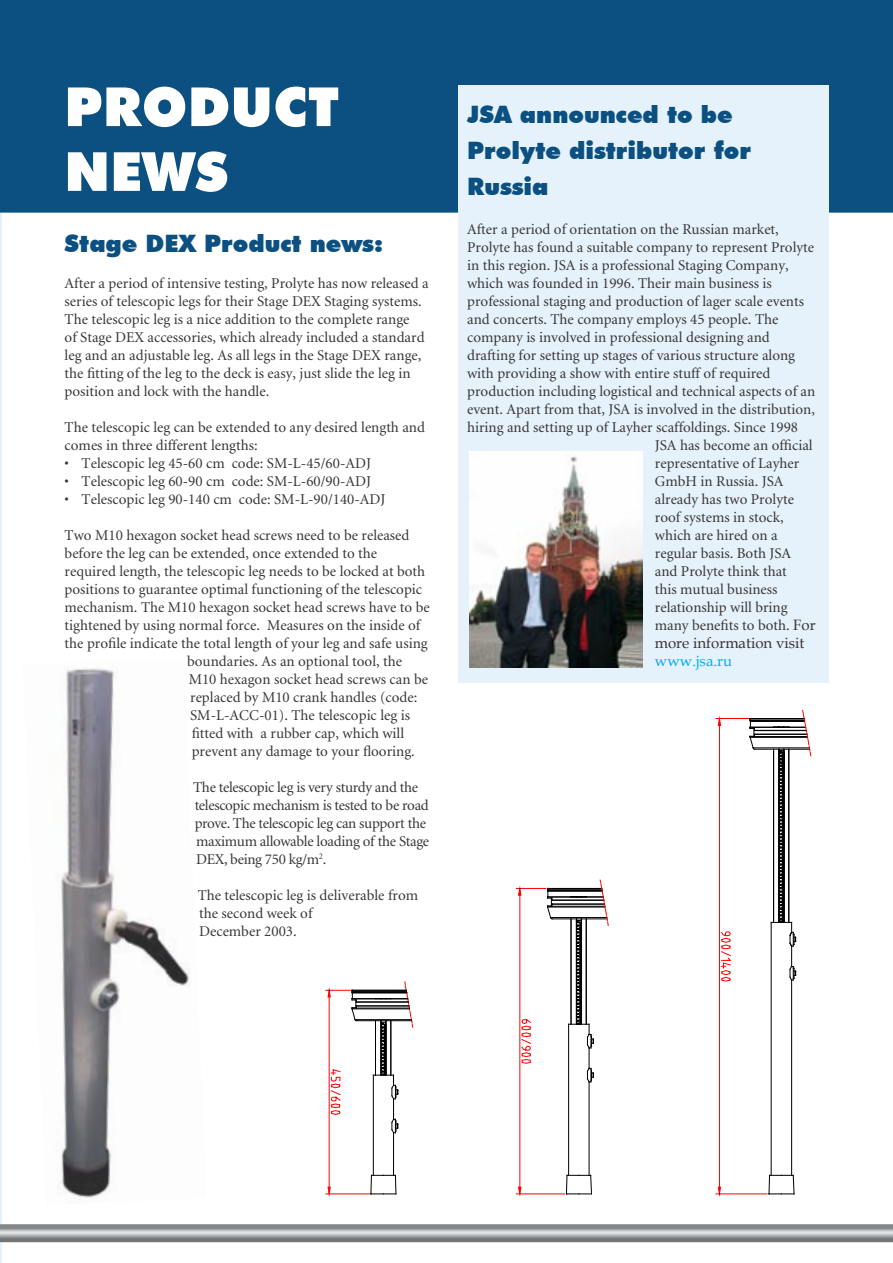
<style>
.page{position:relative;width:893px;height:1263px;background:#fff}
.page>*{position:absolute;margin:0;border:0;box-sizing:border-box;transform-origin:0 0}
.Head{font:900 54px "Futura BT";letter-spacing:.005em;color:#fff}
.kleinekop{font:900 24px/36px "Futura BT";color:#0b5081}
.body{font:15px/18px "Minion";color:#373535}
.body-2{font:15px/18px "Minion";letter-spacing:-.02em;color:#373535}
.body-3{font:15px "Book Antiqua";color:#373535}
.body-4{font:15px "Book Antiqua";color:#00b0f0}
.s1{font-family:"Book Antiqua"}
</style>
<div class="page">
<hr style="left:0;top:196px;width:2px;height:1067px;background:#e5f2fb">
<svg style="left:325px;top:709px;width:487px;height:488px"></svg>
<hr style="left:716px;top:718px;width:32px;height:1px;background:#f00">
<hr style="left:716px;top:1194px;width:51px;height:1px;background:#f00">
<hr style="left:719px;top:725px;width:1px;height:462px;background:#f00">
<svg style="left:718px;top:717px;width:3px;height:9px"></svg>
<svg style="left:721px;top:931px;width:10px;height:51px"></svg>
<svg style="left:718px;top:1187px;width:3px;height:8px"></svg>
<hr style="left:357px;top:1020px;width:55px;height:1px;background:#000">
<hr style="left:355px;top:1019px;width:56px;height:1px;background:#000">
<hr style="left:326px;top:1194px;width:43px;height:1px;background:#f00">
<hr style="left:329px;top:997px;width:1px;height:190px;background:#f00">
<svg style="left:328px;top:1187px;width:3px;height:8px"></svg>
<svg style="left:331px;top:1069px;width:10px;height:46px"></svg>
<hr style="left:516px;top:1194px;width:49px;height:1px;background:#f00">
<hr style="left:516px;top:888px;width:30px;height:1px;background:#f00">
<hr style="left:520px;top:895px;width:1px;height:292px;background:#f00">
<svg style="left:518px;top:1187px;width:3px;height:8px"></svg>
<svg style="left:521px;top:1019px;width:10px;height:45px"></svg>
<svg style="left:518px;top:887px;width:3px;height:8px"></svg>
<hr style="left:352px;top:1008px;width:57px;height:1px;background:#000">
<hr style="left:356px;top:1006px;width:53px;height:1px;background:#000">
<hr style="left:352px;top:998px;width:56px;height:1px;background:#000">
<hr style="left:352px;top:999px;width:56px;height:1px;background:#000">
<hr style="left:352px;top:992px;width:54px;height:1px;background:#000">
<hr style="left:352px;top:991px;width:54px;height:1px;background:#000">
<hr style="left:352px;top:990px;width:54px;height:1px;background:#000">
<svg style="left:326px;top:988px;width:31px;height:33px"></svg>
<hr style="left:356px;top:1002px;width:52px;height:1px;background:#000">
<hr style="left:356px;top:1001px;width:52px;height:1px;background:#000">
<svg style="left:370px;top:1174px;width:27px;height:21px"></svg>
<hr style="left:393px;top:1133px;width:1px;height:42px;background:#000">
<hr style="left:373px;top:1075px;width:1px;height:100px;background:#000">
<svg style="left:373px;top:981px;width:40px;height:152px"></svg>
<hr style="left:552px;top:919px;width:55px;height:1px;background:#000">
<hr style="left:551px;top:917px;width:56px;height:1px;background:#000">
<hr style="left:548px;top:906px;width:57px;height:1px;background:#000">
<hr style="left:548px;top:907px;width:57px;height:1px;background:#000">
<hr style="left:552px;top:904px;width:52px;height:1px;background:#000">
<hr style="left:548px;top:896px;width:55px;height:1px;background:#000">
<hr style="left:548px;top:897px;width:55px;height:1px;background:#000">
<hr style="left:552px;top:900px;width:52px;height:1px;background:#000">
<hr style="left:548px;top:890px;width:54px;height:1px;background:#000">
<hr style="left:548px;top:891px;width:54px;height:1px;background:#000">
<hr style="left:548px;top:889px;width:54px;height:1px;background:#000">
<hr style="left:548px;top:888px;width:54px;height:1px;background:#000">
<svg style="left:547px;top:888px;width:6px;height:32px"></svg>
<hr style="left:750px;top:718px;width:54px;height:1px;background:#000">
<hr style="left:750px;top:720px;width:54px;height:1px;background:#000">
<hr style="left:750px;top:721px;width:54px;height:1px;background:#000">
<hr style="left:754px;top:730px;width:52px;height:1px;background:#000">
<hr style="left:750px;top:727px;width:56px;height:1px;background:#000">
<hr style="left:754px;top:734px;width:53px;height:1px;background:#000">
<hr style="left:750px;top:737px;width:57px;height:1px;background:#000">
<hr style="left:750px;top:736px;width:57px;height:1px;background:#000">
<hr style="left:753px;top:748px;width:56px;height:1px;background:#000">
<hr style="left:755px;top:749px;width:55px;height:1px;background:#000">
<svg style="left:802px;top:710px;width:9px;height:46px"></svg>
<svg style="left:749px;top:718px;width:6px;height:32px"></svg>
<svg style="left:566px;top:1174px;width:26px;height:21px"></svg>
<hr style="left:589px;top:1082px;width:1px;height:93px;background:#000">
<hr style="left:568px;top:1024px;width:1px;height:151px;background:#000">
<svg style="left:569px;top:879px;width:40px;height:203px"></svg>
<hr style="left:791px;top:980px;width:1px;height:195px;background:#000">
<hr style="left:771px;top:922px;width:1px;height:253px;background:#000">
<svg style="left:768px;top:1174px;width:27px;height:21px"></svg>
<svg style="left:771px;top:750px;width:25px;height:231px"></svg>
<div style="left:0;top:0;width:893px;height:213px;background:#0b5081"></div>
<svg style="left:0;top:1224px;width:893px;height:18px;background:#9e9fa1"></svg>
<div style="left:459px;top:85px;width:370px;height:598px;background:#e5f2fb"></div>
<img style="left:469px;top:452px;width:173px;height:215px">
<img style="left:60px;top:668px;width:129px;height:530px">
<p class="Head" style="left:64px;top:74px;width:276px">PRODUCT</p>
<p class="Head" style="left:64px;top:139px;width:165px">NEWS</p>
<p class="kleinekop" style="left:65px;top:225px;width:320px">Stage DEX Product news:</p>
<p class="body" style="left:65px;top:275px;width:365px">After a period of intensive testing, Prolyte has now released a series of telescopic legs for their Stage DEX Staging systems.</p>
<p class="body" style="left:65px;top:311px;width:361px">The telescopic leg is a nice addition to the complete range of Stage DEX accessories, which already included a standard leg and an adjustable leg. As all legs in the Stage DEX range, the fitting of the leg to the deck is easy, just slide the leg in position and lock with the handle.</p>
<p class="body" style="left:65px;top:419px;width:362px">The telescopic leg can be extended to any desired length and comes in three different lengths:</p>
<p class="body" style="left:65px;top:455px;width:308px">• Telescopic leg 45-60 cm code: SM-L-45/60-ADJ</p>
<p class="body" style="left:65px;top:473px;width:308px">• Telescopic leg 60-90 cm code: SM-L-60/90-ADJ</p>
<p class="body" style="left:65px;top:491px;width:322px">• Telescopic leg 90-140 cm code: SM-L-90/140-ADJ</p>
<p class="body" style="left:65px;top:527px;width:346px">Two M10 hexagon socket head screws need to be released</p>
<p class="body" style="left:65px;top:545px;width:314px">before the leg can be extended, once extended to the</p>
<p class="body" style="left:65px;top:563px;width:362px">required length, the telescopic leg needs to be locked at both</p>
<p class="body" style="left:65px;top:581px;width:359px">positions to guarantee optimal functioning of the telescopic</p>
<p class="body" style="left:65px;top:599px;width:367px">mechanism. The M10 hexagon socket head screws have to be</p>
<p class="body" style="left:65px;top:617px;width:357px">tightened by using normal force. Measures on the inside of</p>
<p class="body" style="left:65px;top:635px;width:365px">the profile indicate the total length of your leg and safe using</p>
<p class="body" style="left:187px;top:653px;width:216px">boundaries. As an optional tool, the</p>
<p class="body" style="left:189px;top:671px;width:241px">M10 hexagon socket head screws can be</p>
<p class="body" style="left:190px;top:689px;width:229px">replaced by M10 crank handles (code:</p>
<p class="body" style="left:190px;top:707px;width:221px">SM-L-ACC-01). The telescopic leg is</p>
<p class="body" style="left:192px;top:725px;width:214px">fitted with a rubber cap, which will</p>
<p class="body" style="left:192px;top:743px;width:225px">prevent any damage to your flooring.</p>
<p class="body-2" style="left:193px;top:779px;width:238px">The telescopic leg is very sturdy and the telescopic mechanism is tested to be road prove. The telescopic leg can support the maximum allowable loading of the Stage DEX, being 750 kg/m<sup>2</sup>.</p>
<p class="body" style="left:198px;top:887px;width:222px">The telescopic leg is deliverable from the second week of</p>
<p class="body" style="left:199px;top:923px;width:99px">December 2003.</p>
<p class="kleinekop" style="left:467px;top:96px;width:267px">JSA announced to be</p>
<p class="kleinekop" style="left:467px;top:132px;width:286px">Prolyte distributor for<br>Russia</p>
<p class="body" style="left:467px;top:221px;width:313px">After a period of orientation on the Russian market,</p>
<p class="body" style="left:467px;top:239px;width:348px">Prolyte has found a suitable company to represent Prolyte</p>
<p class="body" style="left:467px;top:257px;width:323px">in this region. JSA is a professional Staging Company,</p>
<p class="body" style="left:467px;top:275px;width:306px">which was founded in 1996. Their main business is</p>
<p class="body" style="left:467px;top:293px;width:338px">professional staging and production of lager scale events</p>
<p class="body" style="left:467px;top:311px;width:313px">and concerts. The company employs 45 people. The</p>
<p class="body" style="left:467px;top:329px;width:304px">company is involved in professional designing and</p>
<p class="body" style="left:467px;top:347px;width:329px">drafting for setting up stages of various structure along</p>
<p class="body" style="left:467px;top:365px;width:305px">with providing a show with entire stuff of required</p>
<p class="body" style="left:467px;top:383px;width:350px">production including logistical and technical aspects of an</p>
<p class="body" style="left:467px;top:401px;width:349px">event. Apart from that, JSA is involved in the distribution,</p>
<p class="body" style="left:467px;top:419px;width:332px">hiring and setting up of Layher scaffoldings. Since 1998</p>
<p class="body" style="left:655px;top:437px;width:159px">JSA has become an official</p>
<p class="body" style="left:655px;top:455px;width:146px">representative of Layher</p>
<p class="body" style="left:655px;top:473px;width:130px">GmbH in Russia. JSA</p>
<p class="body" style="left:655px;top:491px;width:141px">already has two Prolyte</p>
<p class="body" style="left:655px;top:509px;width:130px">roof systems in stock,</p>
<p class="body" style="left:655px;top:527px;width:124px">which are hired on a</p>
<p class="body" style="left:655px;top:545px;width:138px">regular basis. Both JSA</p>
<p class="body" style="left:655px;top:563px;width:134px">and Prolyte think that</p>
<p class="body" style="left:655px;top:581px;width:124px">this mutual business</p>
<p class="body" style="left:655px;top:599px;width:134px">relationship will bring</p>
<p class="body" style="left:655px;top:617px;width:162px">many benefits to both. <span class="s1">For</span></p>
<p class="body-3" style="left:655px;top:632px;width:151px">more information visit</p>
<p class="body-4" style="left:655px;top:650px;width:79px">www.jsa.ru</p>
</div>
